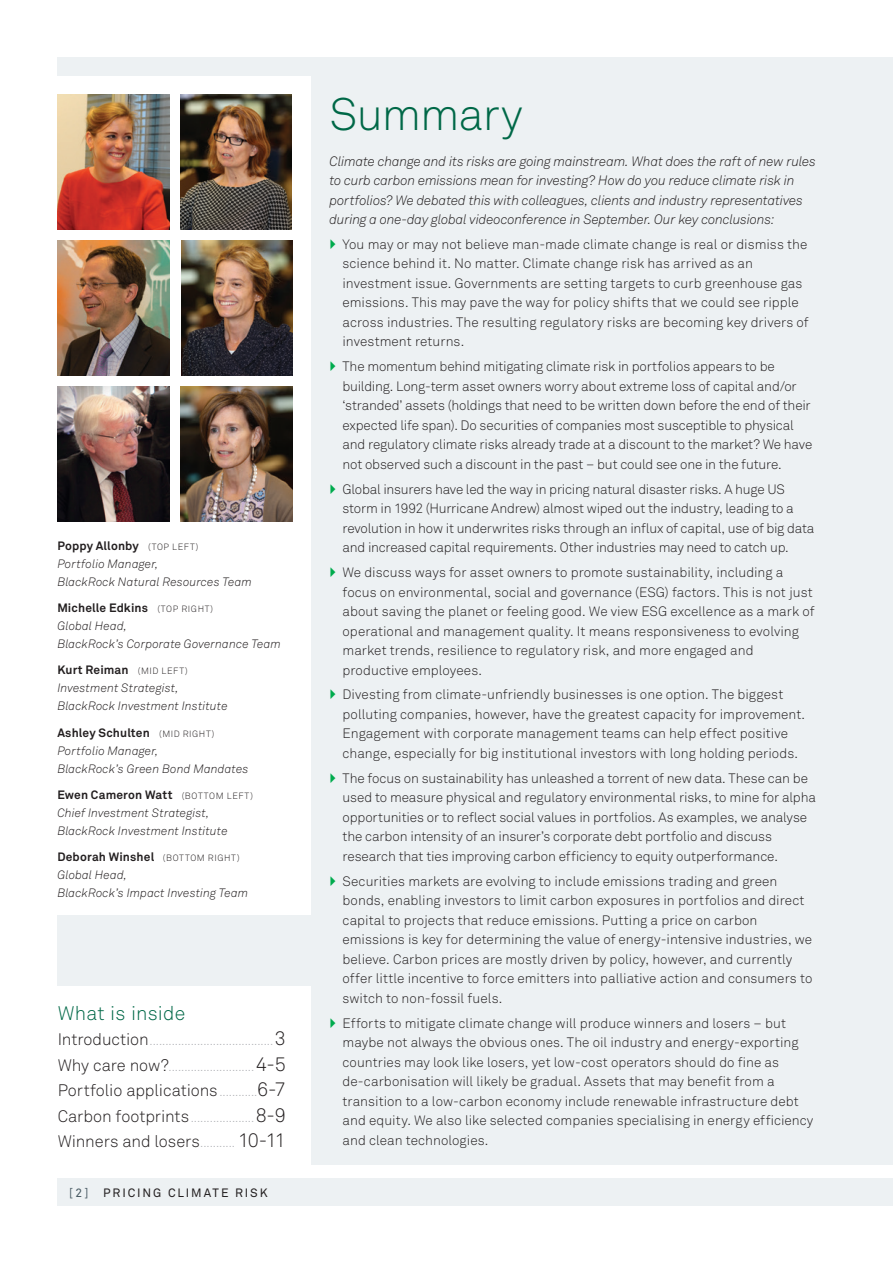
<style>
.page{position:relative;width:893px;height:1263px;background:#fff}
.page>*{position:absolute;margin:0;border:0;box-sizing:border-box;transform-origin:0 0}
.t1{font:45px "Akkurat Light Pro";letter-spacing:-.02em;color:#006847}
.t2{font:19.5px "Akkurat Light Pro";letter-spacing:.01em;color:#006847}
.t3{font:16.5px "Akkurat Light Pro";letter-spacing:-.005em;color:#231f20}
.t4{font:13.5px/19.5px "Akkurat Light Pro";color:#231f20}
.t5{font:italic 13.5px/19.5px "Akkurat Light Pro";letter-spacing:-.01em;color:#231f20}
.t6{font:italic 12px/18px "Akkurat Light Pro";letter-spacing:.005em;color:#231f20}
.t7{font:700 12px "Akkurat Pro";letter-spacing:.015em;color:#231f20}
.t8{font:12px/25.5px "Akkurat Light Pro";color:#b2b3b7}
.t9{font:12px "Akkurat Pro";letter-spacing:.155em;color:#231f20}
.s1{font-family:"Akkurat Light Pro";font-weight:400;font-size:9px}
.s2{font-size:16.5px;color:#231f20}
.s3{font-size:19.5px;color:#231f20}
.s4{font-size:12px;color:#b2b3b7}
.s5{font-size:19.5px}
.s6{color:#455760}
</style>
<div class="page">
<div style="left:57px;top:57px;width:836px;height:1108px;background:#edf1f3"></div>
<div style="left:57px;top:1178px;width:836px;height:27px;background:#edf1f3"></div>
<div style="left:0;top:77px;width:310px;height:838px;background:#fff"></div>
<img style="left:180px;top:95px;width:112px;height:135px">
<img style="left:57px;top:95px;width:112px;height:135px">
<img style="left:181px;top:240px;width:111px;height:135px">
<img style="left:57px;top:386px;width:112px;height:135px">
<img style="left:180px;top:386px;width:112px;height:135px">
<img style="left:57px;top:240px;width:112px;height:135px">
<div style="left:0;top:986px;width:310px;height:184px;background:#fff"></div>
<p class="t7" style="left:57px;top:538px;width:143px">Poppy Allonby <span class="s1">(TOP LEFT)</span></p>
<p class="t6" style="left:57px;top:555px;width:196px">Portfolio Manager,<br>BlackRock Natural Resources Team</p>
<p class="t7" style="left:57px;top:600px;width:157px">Michelle Edkins <span class="s1">(TOP RIGHT)</span></p>
<p class="t6" style="left:57px;top:617px;width:225px">Global Head,<br>BlackRock’s Corporate Governance Team</p>
<p class="t7" style="left:57px;top:663px;width:132px">Kurt Reiman <span class="s1">(MID LEFT)</span></p>
<p class="t6" style="left:57px;top:679px;width:172px">Investment Strategist,<br>BlackRock Investment Institute</p>
<p class="t7" style="left:57px;top:725px;width:158px">Ashley Schulten <span class="s1">(MID RIGHT)</span></p>
<p class="t6" style="left:57px;top:742px;width:193px">Portfolio Manager,<br>BlackRock’s Green Bond Mandates</p>
<p class="t7" style="left:57px;top:787px;width:197px">Ewen Cameron Watt <span class="s1">(BOTTOM LEFT)</span></p>
<p class="t6" style="left:57px;top:804px;width:172px">Chief Investment Strategist,<br>BlackRock Investment Institute</p>
<p class="t7" style="left:57px;top:849px;width:184px">Deborah Winshel <span class="s1">(BOTTOM RIGHT)</span></p>
<p class="t6" style="left:57px;top:866px;width:192px">Global Head,<br>BlackRock’s Impact Investing Team</p>
<h2 class="t2" style="left:58px;top:1001px;width:129px">What is inside</h2>
<p class="t8" style="left:58px;top:1028px;width:230px"><span class="s2">Introduction</span>.......................................<span class="s3">3<br></span><span class="s2">Why care now?</span>...........................<span class="s3">4-5</span></p>
<p class="t3" style="left:58px;top:1080px;width:230px">Portfolio applications<span class="s4">............</span><span class="s5">6-7</span></p>
<p class="t8" style="left:58px;top:1105px;width:229px"><span class="s2">Carbon footprints</span>....................<span class="s3">8-9</span></p>
<p class="t3" style="left:58px;top:1131px;width:230px">Winners and losers<span class="s4">...........</span> <span class="s5">10-11</span></p>
<p class="t9" style="left:69px;top:1185px;width:200px"><span class="s6">[2]</span> PRICING CLIMATE RISK</p>
<h1 class="t1" style="left:330px;top:87px;width:195px">Summary</h1>
<p class="t5" style="left:330px;top:151px;width:488px">Climate change and its risks are going mainstream. What does the raft of new rules to curb carbon emissions mean for investing? How do you reduce climate risk in portfolios? We debated this with colleagues, clients and industry representatives during a one-day global videoconference in September. Our key conclusions:</p>
<p class="t4" style="left:342px;top:235px;width:468px">You may or may not believe man-made climate change is real or dismiss the science behind it. No matter. Climate change risk has arrived as an investment issue. Governments are setting targets to curb greenhouse gas emissions. This may pave the way for policy shifts that we could see ripple across industries. The resulting regulatory risks are becoming key drivers of investment returns.</p>
<p class="t4" style="left:342px;top:357px;width:471px">The momentum behind mitigating climate risk in portfolios appears to be building. Long-term asset owners worry about extreme loss of capital and/or ‘stranded’ assets (holdings that need to be written down before the end of their expected life span). Do securities of companies most susceptible to physical and regulatory climate risks already trade at a discount to the market? We have not observed such a discount in the past – but could see one in the future.</p>
<p class="t4" style="left:342px;top:479px;width:473px">Global insurers have led the way in pricing natural disaster risks. A huge US storm in 1992 (Hurricane Andrew) almost wiped out the industry, leading to a revolution in how it underwrites risks through an influx of capital, use of big data and increased capital requirements. Other industries may need to catch up.</p>
<p class="t4" style="left:342px;top:563px;width:473px">We discuss ways for asset owners to promote sustainability, including a focus on environmental, social and governance (ESG) factors. This is not just about saving the planet or feeling good. We view ESG excellence as a mark of operational and management quality. It means responsiveness to evolving market trends, resilience to regulatory risk, and more engaged and productive employees.</p>
<p class="t4" style="left:342px;top:685px;width:464px">Divesting from climate-unfriendly businesses is one option. The biggest polluting companies, however, have the greatest capacity for improvement.<br>Engagement with corporate management teams can help effect positive change, especially for big institutional investors with long holding periods.</p>
<p class="t4" style="left:342px;top:769px;width:475px">The focus on sustainability has unleashed a torrent of new data. These can be used to measure physical and regulatory environmental risks, to mine for alpha opportunities or to reflect social values in portfolios. As examples, we analyse the carbon intensity of an insurer’s corporate debt portfolio and discuss research that ties improving carbon efficiency to equity outperformance.</p>
<p class="t4" style="left:342px;top:871px;width:471px">Securities markets are evolving to include emissions trading and green bonds, enabling investors to limit carbon exposures in portfolios and direct capital to projects that reduce emissions. Putting a price on carbon emissions is key for determining the value of energy-intensive industries, we believe. Carbon prices are mostly driven by policy, however, and currently offer little incentive to force emitters into palliative action and consumers to switch to non-fossil fuels.</p>
<p class="t4" style="left:342px;top:1013px;width:472px">Efforts to mitigate climate change will produce winners and losers – but maybe not always the obvious ones. The oil industry and energy-exporting countries may look like losers, yet low-cost operators should do fine as de-carbonisation will likely be gradual. Assets that may benefit from a transition to a low-carbon economy include renewable infrastructure debt and equity. We also like selected companies specialising in energy efficiency and clean technologies.</p>
</div>
